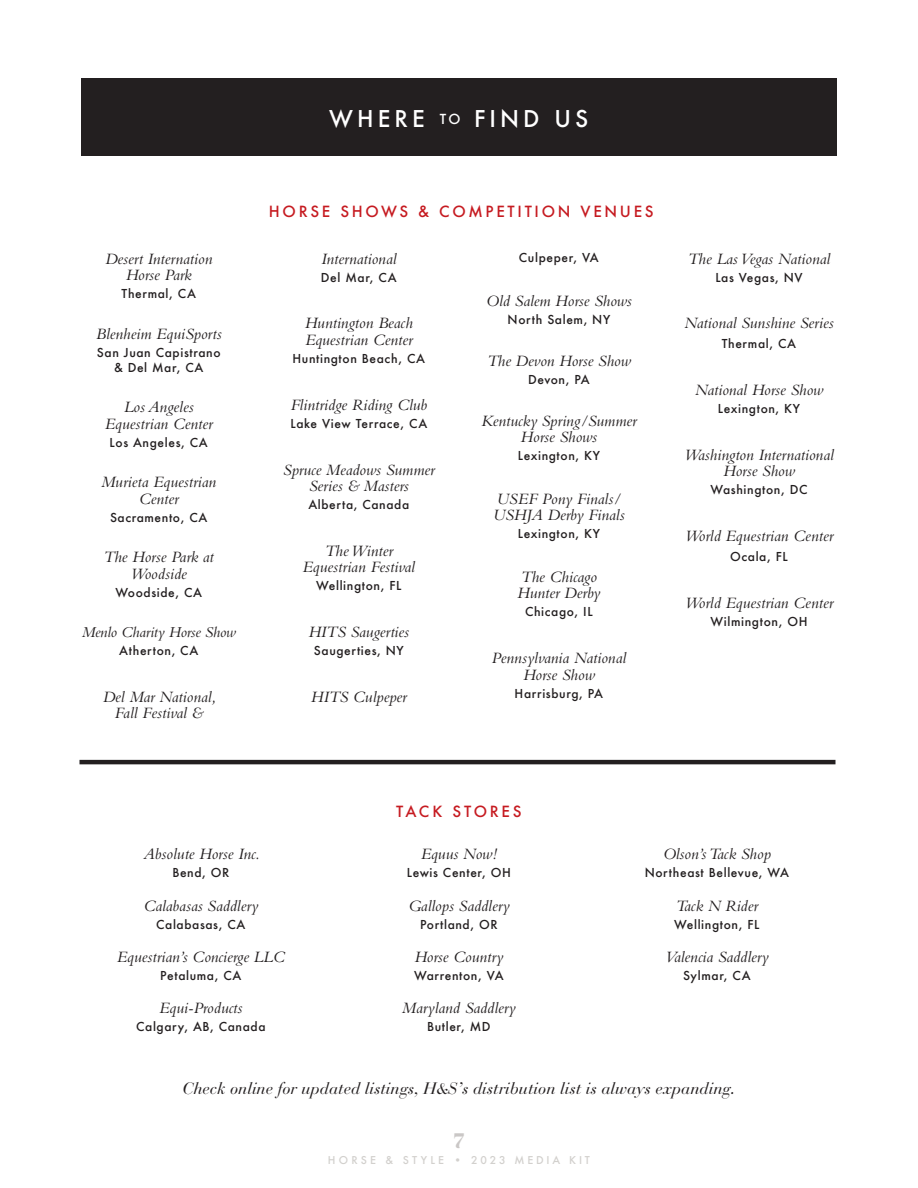
<style>
.page{position:relative;width:918px;height:1188px;background:#fff}
.page>*{position:absolute;margin:0;border:0;box-sizing:border-box;transform-origin:0 0}
.t1{font:500 22.5px "Futura";letter-spacing:.18em;color:#fff}
.t2{font:21px "Abril Fatface";color:#cac7c6}
.t3{font:italic 16.5px/16.5px "Bembo Std";color:#231f20;text-align:center}
.t4{font:16.5px "Bauer Bodoni Italic Os F";color:#231f20}
.t5{font:italic 15.75px "Bembo Std";letter-spacing:-.01em;color:#231f20}
.t6{font:500 15px "Futura";letter-spacing:.18em;color:#c61b21}
.t7{font:500 12px/15px "Futura";letter-spacing:.05em;color:#231f20;text-align:center}
.t8{font:500 10.5px "Futura";letter-spacing:.27em;color:#d2d0cd}
.s1{font-size:13.5px}
</style>
<div class="page">
<div style="left:81px;top:78px;width:756px;height:78px;background:#231f20"></div>
<hr style="left:80px;top:760px;width:756px;height:4px;background:#231f20">
<h1 class="t1" style="left:329px;top:103px;width:261px">WHERE <span class="s1">TO</span> FIND US</h1>
<p class="t3" style="left:105px;top:250px;width:109px">Desert Internation<br>Horse Park</p>
<p class="t7" style="left:122px;top:286px;width:76px">Thermal, CA</p>
<p class="t3" style="left:96px;top:325px;width:127px">Blenheim EquiSports</p>
<p class="t7" style="left:97px;top:345px;width:125px">San Juan Capistrano &amp; Del Mar, CA</p>
<p class="t3" style="left:105px;top:398px;width:109px">Los Angeles<br>Equestrian Center</p>
<p class="t7" style="left:110px;top:435px;width:100px">Los Angeles, CA</p>
<p class="t3" style="left:101px;top:473px;width:117px">Murieta Equestrian<br>Center</p>
<p class="t7" style="left:110px;top:510px;width:99px">Sacramento, CA</p>
<p class="t3" style="left:104px;top:548px;width:112px">The Horse Park at<br>Woodside</p>
<p class="t7" style="left:115px;top:585px;width:88px">Woodside, CA</p>
<p class="t5" style="left:82px;top:623px;width:156px">Menlo Charity Horse Show</p>
<p class="t7" style="left:119px;top:643px;width:81px">Atherton, CA</p>
<p class="t3" style="left:103px;top:688px;width:115px">Del Mar National,<br>Fall Festival &amp;</p>
<p class="t6" style="left:269px;top:201px;width:386px">HORSE SHOWS &amp; COMPETITION VENUES</p>
<p class="t3" style="left:321px;top:250px;width:77px">International</p>
<p class="t7" style="left:321px;top:270px;width:77px">Del Mar, CA</p>
<p class="t3" style="left:305px;top:315px;width:110px;text-align:left">Huntington Beach<br>Equestrian Center</p>
<p class="t7" style="left:293px;top:351px;width:134px">Huntington Beach, CA</p>
<p class="t3" style="left:290px;top:396px;width:138px">Flintridge Riding Club</p>
<p class="t7" style="left:290px;top:416px;width:138px">Lake View Terrace, CA</p>
<p class="t3" style="left:283px;top:461px;width:153px">Spruce Meadows Summer<br>Series &amp; Masters</p>
<p class="t7" style="left:308px;top:497px;width:102px">Alberta, Canada</p>
<p class="t3" style="left:303px;top:542px;width:114px">The Winter<br>Equestrian Festival</p>
<p class="t7" style="left:316px;top:578px;width:87px">Wellington, FL</p>
<p class="t3" style="left:308px;top:623px;width:102px">HITS Saugerties</p>
<p class="t7" style="left:314px;top:643px;width:91px">Saugerties, NY</p>
<p class="t3" style="left:311px;top:688px;width:97px">HITS Culpeper</p>
<p class="t7" style="left:519px;top:250px;width:81px">Culpeper, VA</p>
<p class="t3" style="left:486px;top:292px;width:147px">Old Salem Horse Shows</p>
<p class="t7" style="left:508px;top:312px;width:104px">North Salem, NY</p>
<p class="t3" style="left:487px;top:352px;width:145px">The Devon Horse Show</p>
<p class="t7" style="left:528px;top:372px;width:63px">Devon, PA</p>
<p class="t3" style="left:481px;top:412px;width:157px">Kentucky Spring/Summer<br>Horse Shows</p>
<p class="t7" style="left:518px;top:448px;width:84px">Lexington, KY</p>
<p class="t3" style="left:493px;top:490px;width:133px;text-align:left">USEF Pony Finals/<br>USHJA Derby Finals</p>
<p class="t7" style="left:518px;top:526px;width:84px">Lexington, KY</p>
<p class="t3" style="left:517px;top:568px;width:85px;text-align:left">The Chicago<br>Hunter Derby</p>
<p class="t7" style="left:525px;top:604px;width:69px">Chicago, IL</p>
<p class="t3" style="left:492px;top:649px;width:136px">Pennsylvania National<br>Horse Show</p>
<p class="t7" style="left:515px;top:686px;width:90px">Harrisburg, PA</p>
<p class="t3" style="left:688px;top:250px;width:144px">The Las Vegas National</p>
<p class="t7" style="left:715px;top:270px;width:89px">Las Vegas, NV</p>
<p class="t3" style="left:684px;top:315px;width:151px">National Sunshine Series</p>
<p class="t7" style="left:722px;top:336px;width:76px">Thermal, CA</p>
<p class="t3" style="left:695px;top:381px;width:130px">National Horse Show</p>
<p class="t7" style="left:718px;top:401px;width:84px">Lexington, KY</p>
<p class="t3" style="left:684px;top:446px;width:151px">Washington International<br>Horse Show</p>
<p class="t7" style="left:711px;top:482px;width:98px">Washington, DC</p>
<p class="t3" style="left:685px;top:527px;width:150px">World Equestrian Center</p>
<p class="t7" style="left:730px;top:549px;width:59px">Ocala, FL</p>
<p class="t3" style="left:685px;top:594px;width:150px">World Equestrian Center</p>
<p class="t7" style="left:711px;top:614px;width:98px">Wilmington, OH</p>
<p class="t6" style="left:396px;top:801px;width:127px">TACK STORES</p>
<p class="t3" style="left:143px;top:846px;width:118px">Absolute Horse Inc.</p>
<p class="t7" style="left:172px;top:865px;width:59px">Bend, OR</p>
<p class="t3" style="left:143px;top:897px;width:116px">Calabasas Saddlery</p>
<p class="t7" style="left:156px;top:917px;width:91px">Calabasas, CA</p>
<p class="t3" style="left:117px;top:948px;width:170px">Equestrian’s Concierge LLC</p>
<p class="t7" style="left:160px;top:968px;width:83px">Petaluma, CA</p>
<p class="t3" style="left:159px;top:1000px;width:85px">Equi-Products</p>
<p class="t7" style="left:136px;top:1019px;width:131px">Calgary, AB, Canada</p>
<p class="t3" style="left:421px;top:846px;width:78px">Equus Now!</p>
<p class="t7" style="left:407px;top:865px;width:106px">Lewis Center, OH</p>
<p class="t3" style="left:408px;top:897px;width:103px">Gallops Saddlery</p>
<p class="t7" style="left:420px;top:917px;width:79px">Portland, OR</p>
<p class="t3" style="left:414px;top:948px;width:91px">Horse Country</p>
<p class="t7" style="left:414px;top:968px;width:91px">Warrenton, VA</p>
<p class="t3" style="left:402px;top:1000px;width:115px">Maryland Saddlery</p>
<p class="t7" style="left:427px;top:1019px;width:65px">Butler, MD</p>
<p class="t3" style="left:663px;top:846px;width:110px">Olson’s Tack Shop</p>
<p class="t7" style="left:645px;top:865px;width:146px">Northeast Bellevue, WA</p>
<p class="t3" style="left:676px;top:897px;width:84px">Tack N Rider</p>
<p class="t7" style="left:674px;top:917px;width:87px">Wellington, FL</p>
<p class="t3" style="left:665px;top:948px;width:105px">Valencia Saddlery</p>
<p class="t7" style="left:683px;top:968px;width:69px">Sylmar, CA</p>
<p class="t4" style="left:182px;top:1079px;width:554px">Check online for updated listings, H&amp;S’s distribution list is always expanding.</p>
<p class="t2" style="left:454px;top:1126px;width:12px">7</p>
<p class="t8" style="left:328px;top:1153px;width:264px">HORSE &amp; STYLE • 2023 MEDIA KIT</p>
</div>
